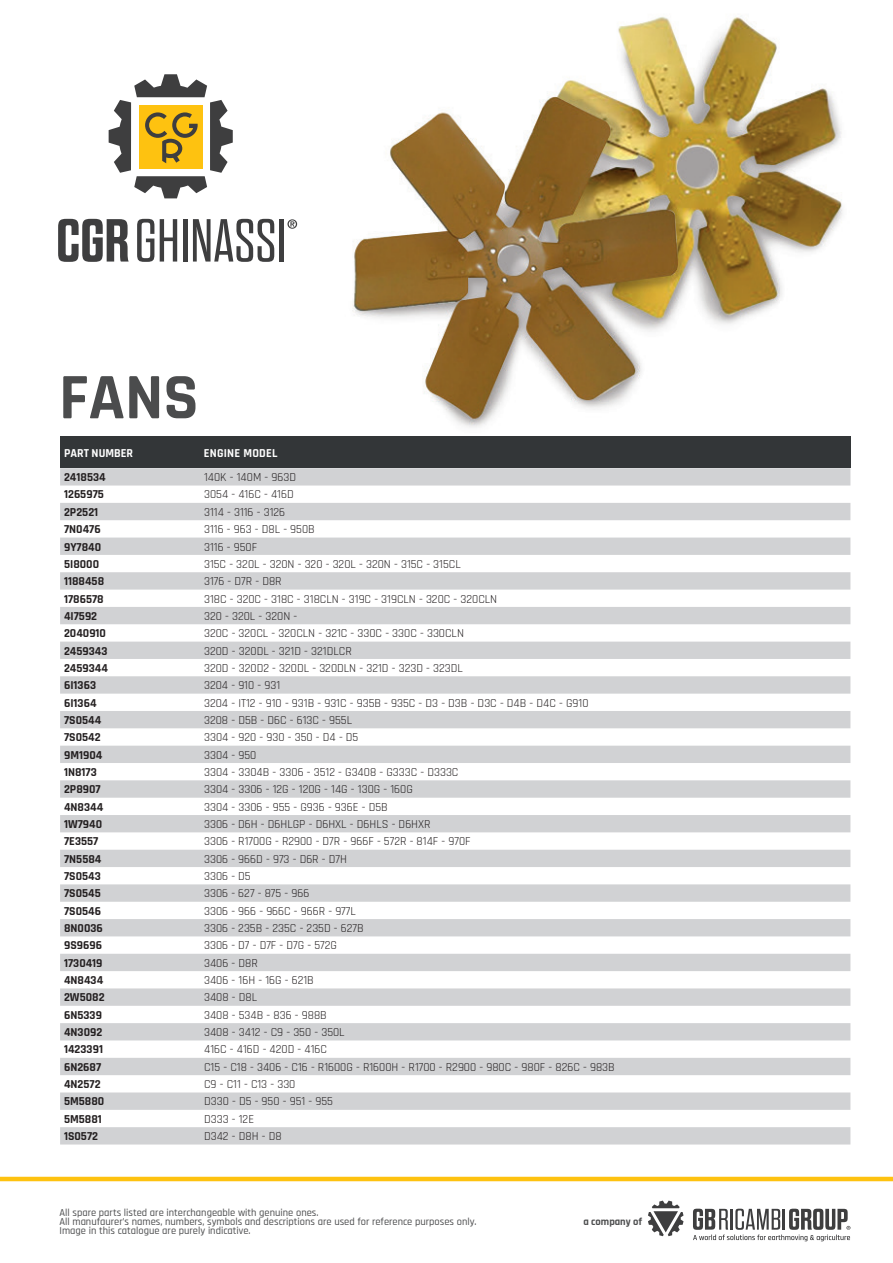
<style>
.page{position:relative;width:893px;height:1263px;background:#fff}
.page>*{position:absolute;margin:0;border:0;box-sizing:border-box;transform-origin:0 0}
.t1{font:700 65.55px "Rajdhani";color:#4b4c4d}
.t2{font:12px "Rajdhani";color:#231f20}
.t3{font:700 12px "Rajdhani";color:#231f20}
.t4{font:700 12px "Rajdhani";letter-spacing:.02em;color:#fff}
.t5{font:700 12px "Rajdhani";color:#fff}
.t6{font:500 10.5px/9px "Rajdhani";color:#4b4c4d}
.t7{font:700 10.5px "Rajdhani";color:#4b4c4d}
</style>
<div class="page">
<img style="left:299px;top:16px;width:552px;height:421px">
<svg style="left:693px;top:1209px;width:157px;height:32px"></svg>
<svg style="left:648px;top:1200px;width:35px;height:36px"></svg>
<hr style="left:0;top:1177px;width:893px;height:4px;background:#fec210">
<svg style="left:109px;top:74px;width:124px;height:124px"></svg>
<svg style="left:58px;top:219px;width:71px;height:43px"></svg>
<svg style="left:137px;top:219px;width:17px;height:43px"></svg>
<svg style="left:160px;top:219px;width:17px;height:43px"></svg>
<div style="left:183px;top:219px;width:5px;height:43px;background:#3e3e3f"></div>
<svg style="left:193px;top:219px;width:81px;height:43px"></svg>
<hr style="left:279px;top:219px;width:4px;height:43px;background:#3e3e3f">
<svg style="left:287px;top:219px;width:10px;height:10px"></svg>
<div style="left:60px;top:437px;width:131px;height:31px;background:#333638"></div>
<div style="left:191px;top:437px;width:659px;height:31px;background:#333638"></div>
<svg style="left:60px;top:468px;width:790px;height:676px"></svg>
<p class="t1" style="left:59px;top:357px;width:141px">FANS</p>
<p class="t5" style="left:64px;top:446px;width:70px">PART NUMBER</p>
<p class="t4" style="left:204px;top:446px;width:75px">ENGINE MODEL</p>
<p class="t3" style="left:64px;top:470px;width:43px">2418534</p>
<p class="t2" style="left:204px;top:470px;width:94px">140K - 140M - 963D</p>
<p class="t3" style="left:64px;top:487px;width:41px">1265975</p>
<p class="t2" style="left:204px;top:488px;width:91px">3054 - 416C - 416D</p>
<p class="t3" style="left:64px;top:505px;width:36px">2P2521</p>
<p class="t2" style="left:204px;top:505px;width:83px">3114 - 3116 - 3126</p>
<p class="t3" style="left:64px;top:522px;width:38px">7N0476</p>
<p class="t2" style="left:204px;top:522px;width:112px">3116 - 963 - D8L - 950B</p>
<p class="t3" style="left:64px;top:539px;width:39px">9Y7840</p>
<p class="t2" style="left:204px;top:540px;width:55px">3116 - 950F</p>
<p class="t3" style="left:64px;top:557px;width:37px">5I8000</p>
<p class="t2" style="left:204px;top:557px;width:258px">315C - 320L - 320N - 320 - 320L - 320N - 315C - 315CL</p>
<p class="t3" style="left:64px;top:574px;width:42px">1188458</p>
<p class="t2" style="left:204px;top:574px;width:79px">3176 - D7R - D8R</p>
<p class="t3" style="left:64px;top:591px;width:41px">1786578</p>
<p class="t2" style="left:204px;top:592px;width:295px">318C - 320C - 318C - 318CLN - 319C - 319CLN - 320C - 320CLN</p>
<p class="t3" style="left:64px;top:609px;width:35px">4I7592</p>
<p class="t2" style="left:204px;top:609px;width:95px">320 - 320L - 320N -</p>
<p class="t3" style="left:64px;top:626px;width:44px">2040910</p>
<p class="t2" style="left:204px;top:626px;width:261px">320C - 320CL - 320CLN - 321C - 330C - 330C - 330CLN</p>
<p class="t3" style="left:64px;top:643px;width:45px">2459343</p>
<p class="t2" style="left:204px;top:644px;width:149px">320D - 320DL - 321D - 321DLCR</p>
<p class="t3" style="left:64px;top:661px;width:45px">2459344</p>
<p class="t2" style="left:204px;top:661px;width:260px">320D - 320D2 - 320DL - 320DLN - 321D - 323D - 323DL</p>
<p class="t3" style="left:64px;top:678px;width:34px">6I1363</p>
<p class="t2" style="left:204px;top:678px;width:78px">3204 - 910 - 931</p>
<p class="t3" style="left:64px;top:695px;width:34px">6I1364</p>
<p class="t2" style="left:204px;top:696px;width:386px">3204 - IT12 - 910 - 931B - 931C - 935B - 935C - D3 - D3B - D3C - D4B - D4C - G910</p>
<p class="t3" style="left:64px;top:713px;width:39px">7S0544</p>
<p class="t2" style="left:204px;top:713px;width:150px">3208 - D5B - D6C - 613C - 955L</p>
<p class="t3" style="left:64px;top:730px;width:38px">7S0542</p>
<p class="t2" style="left:204px;top:731px;width:156px">3304 - 920 - 930 - 350 - D4 - D5</p>
<p class="t3" style="left:64px;top:747px;width:40px">9M1904</p>
<p class="t2" style="left:204px;top:748px;width:54px">3304 - 950</p>
<p class="t3" style="left:64px;top:765px;width:34px">1N8173</p>
<p class="t2" style="left:204px;top:765px;width:256px">3304 - 3304B - 3306 - 3512 - G3408 - G333C - D333C</p>
<p class="t3" style="left:64px;top:782px;width:38px">2P8907</p>
<p class="t2" style="left:204px;top:783px;width:210px">3304 - 3306 - 12G - 120G - 14G - 130G - 160G</p>
<p class="t3" style="left:64px;top:799px;width:41px">4N8344</p>
<p class="t2" style="left:204px;top:800px;width:185px">3304 - 3306 - 955 - G936 - 936E - D5B</p>
<p class="t3" style="left:64px;top:817px;width:40px">1W7940</p>
<p class="t2" style="left:204px;top:817px;width:228px">3306 - D6H - D6HLGP - D6HXL - D6HLS - D6HXR</p>
<p class="t3" style="left:64px;top:834px;width:36px">7E3557</p>
<p class="t2" style="left:204px;top:835px;width:268px">3306 - R1700G - R2900 - D7R - 966F - 572R - 814F - 970F</p>
<p class="t3" style="left:64px;top:851px;width:39px">7N5584</p>
<p class="t2" style="left:204px;top:852px;width:144px">3306 - 966D - 973 - D6R - D7H</p>
<p class="t3" style="left:64px;top:869px;width:38px">7S0543</p>
<p class="t2" style="left:204px;top:869px;width:48px">3306 - D5</p>
<p class="t3" style="left:64px;top:886px;width:38px">7S0545</p>
<p class="t2" style="left:204px;top:887px;width:107px">3306 - 627 - 875 - 966</p>
<p class="t3" style="left:64px;top:903px;width:38px">7S0546</p>
<p class="t2" style="left:204px;top:904px;width:153px">3306 - 966 - 966C - 966R - 977L</p>
<p class="t3" style="left:64px;top:921px;width:40px">8N0036</p>
<p class="t2" style="left:204px;top:921px;width:161px">3306 - 235B - 235C - 235D - 627B</p>
<p class="t3" style="left:64px;top:938px;width:39px">9S9696</p>
<p class="t2" style="left:204px;top:939px;width:134px">3306 - D7 - D7F - D7G - 572G</p>
<p class="t3" style="left:64px;top:955px;width:40px">1730419</p>
<p class="t2" style="left:204px;top:956px;width:55px">3406 - D8R</p>
<p class="t3" style="left:64px;top:973px;width:41px">4N8434</p>
<p class="t2" style="left:204px;top:973px;width:111px">3406 - 16H - 16G - 621B</p>
<p class="t3" style="left:64px;top:990px;width:42px">2W5082</p>
<p class="t2" style="left:204px;top:991px;width:55px">3408 - D8L</p>
<p class="t3" style="left:64px;top:1007px;width:39px">6N5339</p>
<p class="t2" style="left:204px;top:1008px;width:124px">3408 - 534B - 836 - 988B</p>
<p class="t3" style="left:64px;top:1025px;width:40px">4N3092</p>
<p class="t2" style="left:204px;top:1025px;width:142px">3408 - 3412 - C9 - 350 - 350L</p>
<p class="t3" style="left:64px;top:1042px;width:40px">1423391</p>
<p class="t2" style="left:204px;top:1043px;width:125px">416C - 416D - 420D - 416C</p>
<p class="t3" style="left:64px;top:1059px;width:39px">6N2687</p>
<p class="t2" style="left:204px;top:1060px;width:412px">C15 - C18 - 3406 - C16 - R1600G - R1600H - R1700 - R2900 - 980C - 980F - 826C - 983B</p>
<p class="t3" style="left:64px;top:1077px;width:38px">4N2572</p>
<p class="t2" style="left:204px;top:1077px;width:93px">C9 - C11 - C13 - 330</p>
<p class="t3" style="left:64px;top:1094px;width:42px">5M5880</p>
<p class="t2" style="left:204px;top:1095px;width:130px">D330 - D5 - 950 - 951 - 955</p>
<p class="t3" style="left:64px;top:1111px;width:39px">5M5881</p>
<p class="t2" style="left:204px;top:1112px;width:52px">D333 - 12E</p>
<p class="t3" style="left:64px;top:1129px;width:36px">1S0572</p>
<p class="t2" style="left:204px;top:1129px;width:79px">D342 - D8H - D8</p>
<p class="t6" style="left:60px;top:1208px;width:260px">All spare parts listed are interchangeable with genuine ones.</p>
<p class="t6" style="left:60px;top:1217px;width:419px">All manufaurer’s names, numbers, symbols and descriptions are used for reference purposes only.<br>Image in this catalogue are purely indicative.</p>
<p class="t7" style="left:583px;top:1215px;width:60px">a company of</p>
</div>
